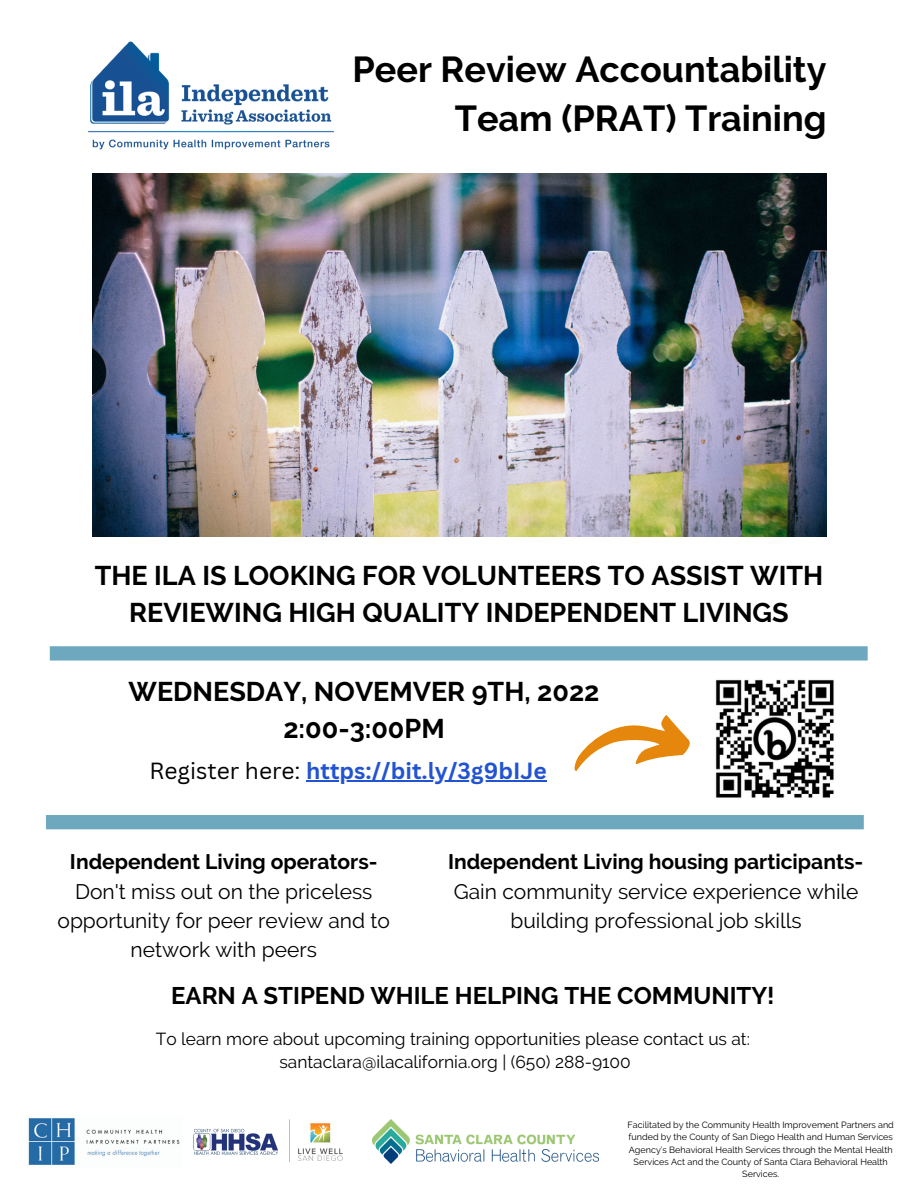
<style>
.page{position:relative;width:918px;height:1188px;background:#fff}
.page>*{position:absolute;margin:0;border:0;box-sizing:border-box;transform-origin:0 0}
.t1{font:700 36px/49.2px "Raleway";color:#000;text-align:right}
.t2{font:700 27px/37.2px "Raleway";color:#000;text-align:center}
.t3{font:700 24px "Raleway";color:#000}
.t4{font:700 22.8px "Canva Sans";color:#2253d1}
.t5{font:21px/29.2px "Raleway";color:#000;text-align:center}
.t6{font:700 21px "Raleway";color:#000}
.t7{font:17.4px/23.7px "Raleway";color:#000;text-align:center}
.t8{font:9px/12.5px "Raleway";color:#000;text-align:center}
.s1{font-weight:400;color:#000}
</style>
<div class="page">
<img style="left:193px;top:1119px;width:150px;height:44px">
<img style="left:28px;top:1118px;width:152px;height:47px">
<svg style="left:50px;top:646px;width:818px;height:15px;background:#73acc0"></svg>
<img style="left:715px;top:679px;width:119px;height:119px">
<img style="left:372px;top:1119px;width:226px;height:44px">
<img style="left:88px;top:41px;width:246px;height:109px">
<img style="left:92px;top:173px;width:735px;height:364px">
<hr style="left:306px;top:781px;width:241px;height:1px;background:#2253d1">
<div style="left:46px;top:815px;width:818px;height:14px;background:#6da8be"></div>
<svg style="left:574px;top:715px;width:116px;height:57px"></svg>
<h1 class="t1" style="left:353px;top:45px;width:476px">Peer Review Accountability<br>Team (PRAT) Training</h1>
<h2 class="t2" style="left:95px;top:557px;width:730px">THE ILA IS LOOKING FOR VOLUNTEERS TO ASSIST WITH<br>REVIEWING HIGH QUALITY INDEPENDENT LIVINGS</h2>
<h2 class="t2" style="left:129px;top:672px;width:472px">WEDNESDAY, NOVEMVER 9TH, 2022<br>2:00-3:00PM</h2>
<h3 class="t4" style="left:150px;top:755px;width:399px"><span class="s1">Register here:</span> https://bit.ly/3g9bIJe</h3>
<h3 class="t6" style="left:70px;top:850px;width:309px">Independent Living operators-</h3>
<h3 class="t5" style="left:58px;top:877px;width:334px">Don't miss out on the priceless opportunity for peer review and to network with peers</h3>
<h3 class="t6" style="left:448px;top:850px;width:417px">Independent Living housing participants-</h3>
<h3 class="t5" style="left:454px;top:877px;width:406px">Gain community service experience while building professional job skills</h3>
<h3 class="t3" style="left:171px;top:981px;width:605px">EARN A STIPEND WHILE HELPING THE COMMUNITY!</h3>
<h3 class="t7" style="left:156px;top:1027px;width:596px">To learn more about upcoming training opportunities please contact us at: santaclara@ilacalifornia.org | (650) 288-9100</h3>
<p class="t8" style="left:628px;top:1118px;width:268px">Facilitated by the Community Health Improvement Partners and funded by the County of San Diego Health and Human Services Agency’s Behavioral Health Services through the Mental Health Services Act and the County of Santa Clara Behavioral Health Services.</p>
</div>
